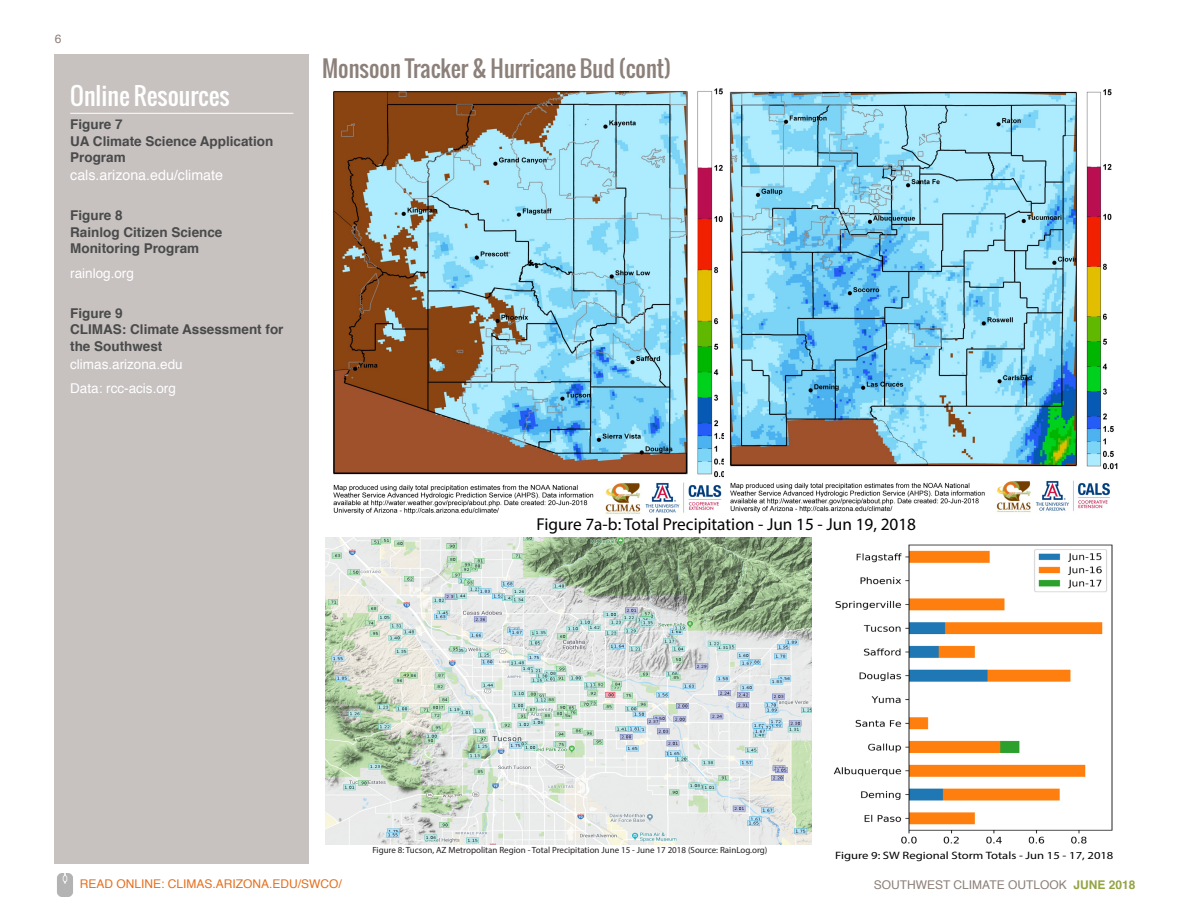
<style>
.page{position:relative;width:1188px;height:918px;background:#fff}
.page>*{position:absolute;margin:0;border:0;box-sizing:border-box;transform-origin:0 0}
.headline_white___ru{font:24px "Oswald";color:#fff}
.headline{font:22.5px "Oswald";color:#8c807a}
.t1{font:17.25px "Myriad Pro";color:#000}
.subhead{font:14.25px "Helvetica";color:#fff}
.subhead-2{font:700 13.5px/16.5px "Helvetica";color:#494a4a}
.subhead-3{font:13.5px "Helvetica";color:#fff}
.t2{font:12px "Helvetica";color:#e4701e}
.t3{font:12px "Helvetica";color:#8c807a}
.t4{font:10.65px "Myriad Pro";color:#000;scale:1.18 1}
.t5{font:9px "Myriad Pro";color:#231f20}
.s1{font-weight:700;color:#93a445}
</style>
<div class="page">
<img style="left:57px;top:874px;width:16px;height:22px">
<div style="left:54px;top:54px;width:255px;height:810px;background:#c7c1c0"></div>
<hr style="left:70px;top:113px;width:223px;height:1px;background:#fff">
<img style="left:333px;top:89px;width:391px;height:426px">
<img style="left:729px;top:89px;width:389px;height:424px">
<img style="left:326px;top:538px;width:486px;height:307px">
<img style="left:833px;top:544px;width:280px;height:300px">
<p class="t3" style="left:55px;top:30px;width:8px">6</p>
<p class="headline_white___ru" style="left:70px;top:78px;width:161px">Online Resources</p>
<p class="subhead-2" style="left:70px;top:117px;width:54px">Figure 7</p>
<p class="subhead-2" style="left:70px;top:133px;width:205px">UA Climate Science Application<br>Program</p>
<p class="subhead" style="left:70px;top:164px;width:154px">cals.arizona.edu/climate</p>
<p class="subhead-2" style="left:70px;top:207px;width:54px">Figure 8</p>
<p class="subhead-2" style="left:70px;top:224px;width:154px">Rainlog Citizen Science<br>Monitoring Program</p>
<p class="subhead-3" style="left:70px;top:263px;width:65px">rainlog.org</p>
<p class="subhead-2" style="left:70px;top:305px;width:54px">Figure 9</p>
<p class="subhead-2" style="left:70px;top:321px;width:215px">CLIMAS: Climate Assessment for the Southwest</p>
<p class="subhead-3" style="left:70px;top:354px;width:114px">climas.arizona.edu</p>
<p class="subhead-3" style="left:70px;top:378px;width:107px">Data: rcc-acis.org</p>
<p class="headline" style="left:322px;top:51px;width:351px">Monsoon Tracker &amp; Hurricane Bud (cont)</p>
<p class="t1" style="left:536px;top:513px;width:381px">Figure 7a-b: Total Precipitation - Jun 15 - Jun 19, 2018</p>
<p class="t2" style="left:80px;top:875px;width:264px">READ ONLINE: CLIMAS.ARIZONA.EDU/SWCO/</p>
<p class="t5" style="left:372px;top:844px;width:397px">Figure 8: Tucson, AZ Metropolitan Region - Total Precipitation June 15 - June 17 2018 (Source: RainLog.org)</p>
<p class="t4" style="left:835px;top:849px;width:237px">Figure 9: SW Regional Storm Totals - Jun 15 - 17, 2018</p>
<p class="t3" style="left:874px;top:875px;width:263px">SOUTHWEST CLIMATE OUTLOOK <span class="s1">JUNE 2018</span></p>
</div>
